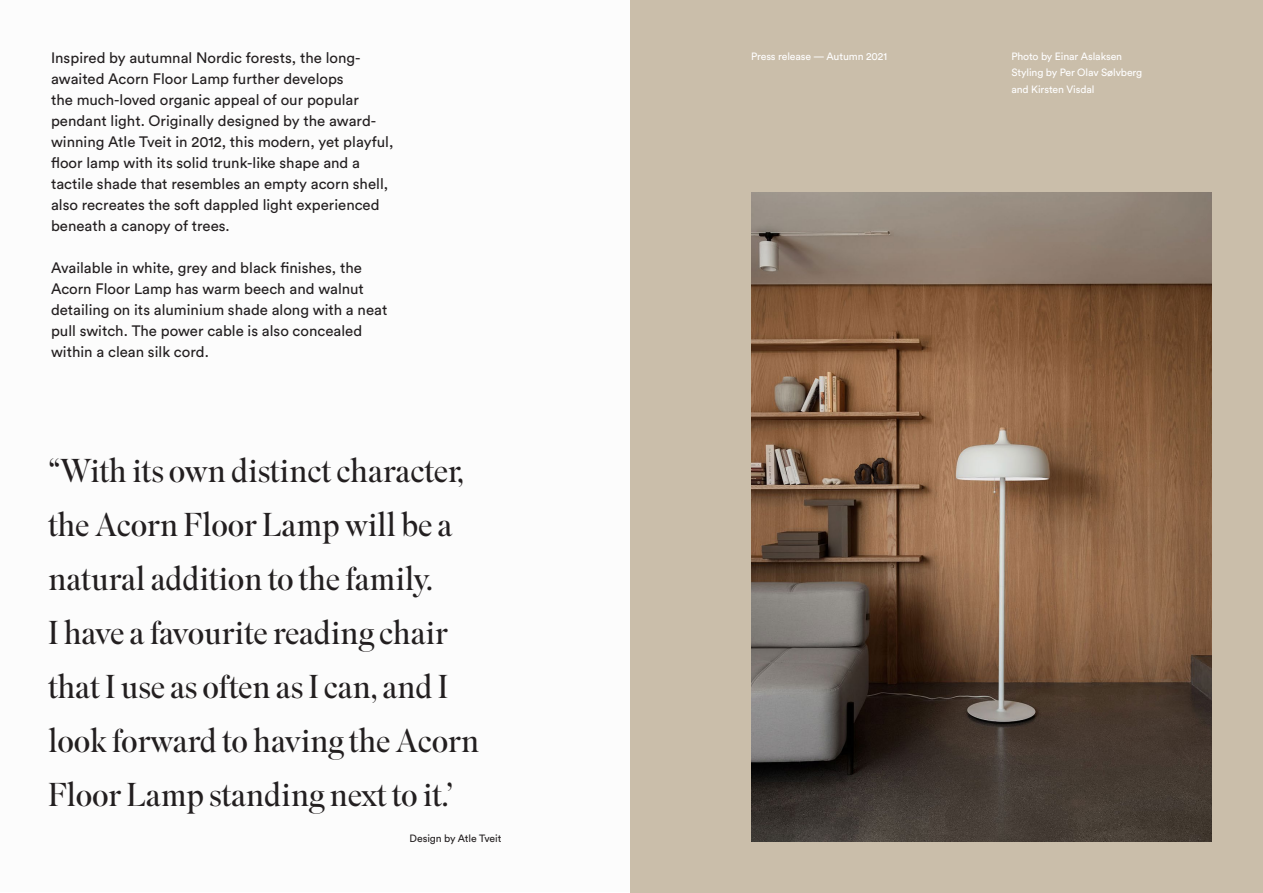
<style>
.page{position:relative;width:1263px;height:893px;background:#fff}
.page>*{position:absolute;margin:0;border:0;box-sizing:border-box;transform-origin:0 0}
.t1{font:300 33px/54px "Superior Title";letter-spacing:-.015em;color:#231f20}
.t2{font:15px/21px "Circular Std";color:#231f20}
.t3{font:10.5px/16.5px "Circular Std";letter-spacing:-.01em;color:#fff}
.t4{font:10.5px "Circular Std";letter-spacing:-.01em;color:#231f20}
</style>
<div class="page">
<div style="left:631px;top:0;width:632px;height:893px;background:#cabeaa"></div>
<img style="left:751px;top:193px;width:461px;height:649px">
<p class="t2" style="left:51px;top:47px;width:344px">Inspired by autumnal Nordic forests, the long&shy;awaited Acorn Floor Lamp further develops<br>the much-loved organic appeal of our popular pendant light. Originally designed by the award&shy;winning Atle Tveit in 2012, this modern, yet playful, floor lamp with its solid trunk-like shape and a tactile shade that resembles an empty acorn shell, also recreates the soft dappled light experienced beneath a canopy of trees.</p>
<p class="t2" style="left:51px;top:257px;width:338px">Available in white, grey and black finishes, the Acorn Floor Lamp has warm beech and walnut detailing on its aluminium shade along with a neat pull switch. The power cable is also concealed within a clean silk cord.</p>
<h1 class="t1" style="left:48px;top:445px;width:433px">“With its own distinct character, the Acorn Floor Lamp will be a natural addition to the family.<br>I have a favourite reading chair that I use as often as I can, and I look forward to having the Acorn<br>Floor Lamp standing next to it.’</h1>
<p class="t4" style="left:410px;top:832px;width:93px">Design by Atle Tveit</p>
<p class="t3" style="left:751px;top:47px;width:138px">Press release — Autumn 2021</p>
<p class="t3" style="left:1011px;top:47px;width:132px">Photo by Einar Aslaksen<br>Styling by Per Olav Sølvberg and Kirsten Visdal</p>
</div>
